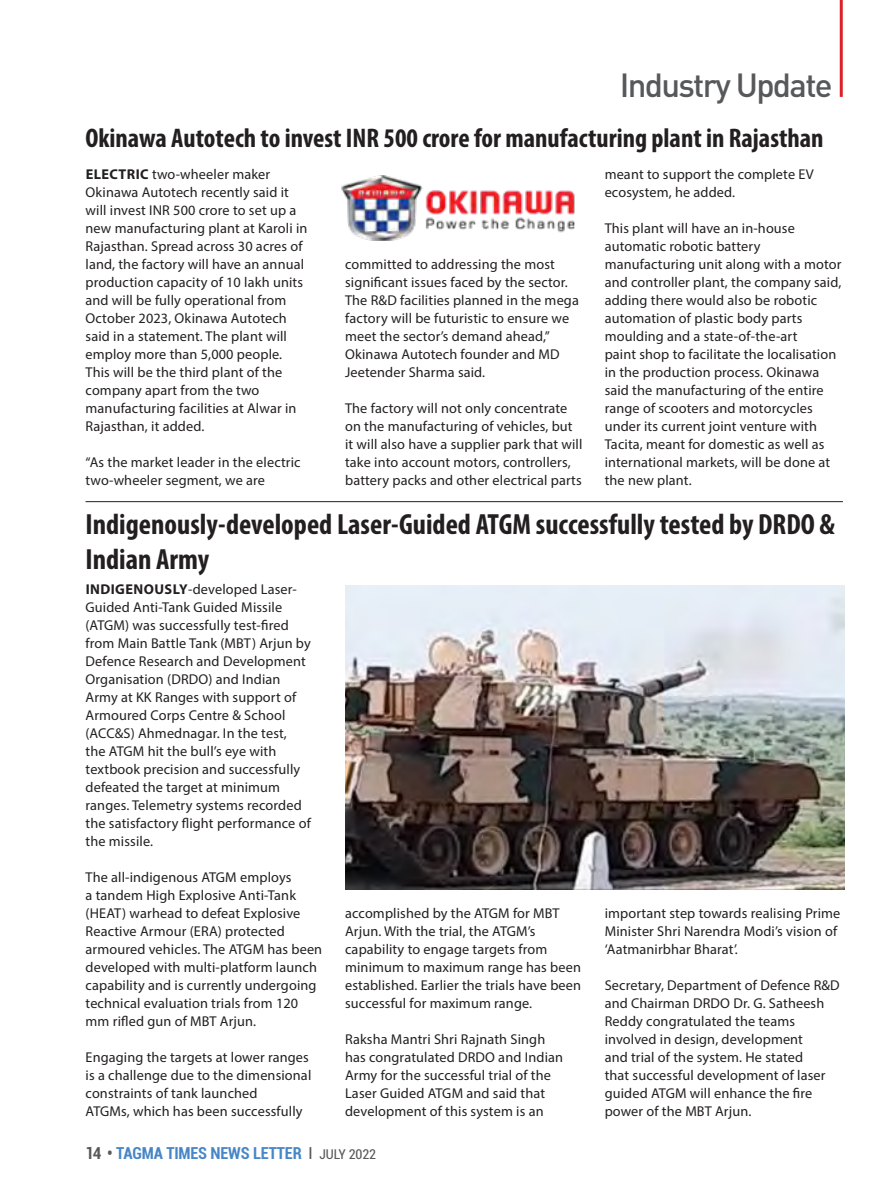
<style>
.page{position:relative;width:893px;height:1191px;background:#fff}
.page>*{position:absolute;margin:0;border:0;box-sizing:border-box;transform-origin:0 0}
.t1{font:500 33px "DIN Pro";letter-spacing:-.05em;color:#57585a}
.HEAD1{font:700 condensed 29.25px/35.1px "Myriad Pro";color:#231f20}
.HEAD1-2{font:700 condensed 27px "Myriad Pro";color:#231f20}
.t2{font:700 condensed 16.5px "Roboto";letter-spacing:-.01em;color:#4786c6}
.BODY_9_5{font:14.25px/18px "Myriad Pro";letter-spacing:.01em;color:#231f20}
.s1{font-weight:700}
.s2{color:#57585a}
.s3{font-weight:400;color:#57585a}
.s4{font-weight:400;font-size:13.5px;color:#57585a}
</style>
<div class="page">
<hr style="left:839px;top:0;width:3px;height:97px;background:#da2128">
<hr style="left:86px;top:501px;width:756px;height:1px;background:#231f20">
<img style="left:345px;top:585px;width:499px;height:304px">
<img style="left:341px;top:175px;width:234px;height:66px">
<h1 class="t1" style="left:619px;top:62px;width:214px">Industry Update</h1>
<p class="HEAD1-2" style="left:86px;top:121px;width:739px">Okinawa Autotech to invest INR 500 crore for manufacturing plant in Rajasthan</p>
<p class="BODY_9_5" style="left:86px;top:165px;width:223px"><span class="s1">ELECTRIC</span> two-wheeler maker<br>Okinawa Autotech recently said it will invest INR 500 crore to set up a new manufacturing plant at Karoli in<br>Rajasthan. Spread across 30 acres of land, the factory will have an annual production capacity of 10 lakh units and will be fully operational from<br>October 2023, Okinawa Autotech said in a statement. The plant will employ more than 5,000 people.<br>This will be the third plant of the company apart from the two manufacturing facilities at Alwar in<br>Rajasthan, it added.</p>
<p class="BODY_9_5" style="left:86px;top:453px;width:216px">“As the market leader in the electric two-wheeler segment, we are</p>
<p class="BODY_9_5" style="left:604px;top:165px;width:210px">meant to support the complete EV ecosystem, he added.</p>
<p class="BODY_9_5" style="left:604px;top:219px;width:238px">This plant will have an in-house automatic robotic battery manufacturing unit along with a motor and controller plant, the company said, adding there would also be robotic automation of plastic body parts moulding and a state-of-the-art<br>paint shop to facilitate the localisation in the production process. Okinawa said the manufacturing of the entire range of scooters and motorcycles under its current joint venture with Tacita, meant for domestic as well as international markets, will be done at the new plant.</p>
<p class="BODY_9_5" style="left:345px;top:255px;width:235px">committed to addressing the most significant issues faced by the sector.<br>The R&amp;D facilities planned in the mega factory will be futuristic to ensure we meet the sector’s demand ahead,” Okinawa Autotech founder and MD Jeetender Sharma said.</p>
<p class="BODY_9_5" style="left:345px;top:399px;width:239px">The factory will not only concentrate on the manufacturing of vehicles, but it will also have a supplier park that will take into account motors, controllers, battery packs and other electrical parts</p>
<p class="HEAD1" style="left:86px;top:506px;width:750px">Indigenously-developed Laser-Guided ATGM successfully tested by DRDO &amp;<br>Indian Army</p>
<p class="BODY_9_5" style="left:86px;top:579px;width:227px"><span class="s1">INDIGENOUSLY</span>-developed Laser-<br>Guided Anti-Tank Guided Missile (ATGM) was successfully test-fired from Main Battle Tank (MBT) Arjun by<br>Defence Research and Development<br>Organisation (DRDO) and Indian<br>Army at KK Ranges with support of<br>Armoured Corps Centre &amp; School (ACC&amp;S) Ahmednagar. In the test,<br>the ATGM hit the bull’s eye with textbook precision and successfully defeated the target at minimum ranges. Telemetry systems recorded the satisfactory flight performance of the missile.</p>
<p class="BODY_9_5" style="left:86px;top:867px;width:238px">The all-indigenous ATGM employs<br>a tandem High Explosive Anti-Tank (HEAT) warhead to defeat Explosive Reactive Armour (ERA) protected armoured vehicles. The ATGM has been developed with multi-platform launch capability and is currently undergoing technical evaluation trials from 120 mm rifled gun of MBT Arjun.</p>
<p class="BODY_9_5" style="left:86px;top:1047px;width:227px">Engaging the targets at lower ranges is a challenge due to the dimensional constraints of tank launched<br>ATGMs, which has been successfully</p>
<p class="BODY_9_5" style="left:345px;top:903px;width:237px">accomplished by the ATGM for MBT Arjun. With the trial, the ATGM’s capability to engage targets from minimum to maximum range has been established. Earlier the trials have been successful for maximum range.</p>
<p class="BODY_9_5" style="left:345px;top:1029px;width:219px">Raksha Mantri Shri Rajnath Singh has congratulated DRDO and Indian Army for the successful trial of the Laser Guided ATGM and said that development of this system is an</p>
<p class="BODY_9_5" style="left:604px;top:903px;width:237px">important step towards realising Prime<br>Minister Shri Narendra Modi’s vision of ‘Aatmanirbhar Bharat’.</p>
<p class="BODY_9_5" style="left:604px;top:975px;width:236px">Secretary, Department of Defence R&amp;D and Chairman DRDO Dr. G. Satheesh<br>Reddy congratulated the teams involved in design, development<br>and trial of the system. He stated<br>that successful development of laser guided ATGM will enhance the fire power of the MBT Arjun.</p>
<p class="t2" style="left:86px;top:1141px;width:292px"><span class="s2">14 •</span> TAGMA TIMES NEWS LETTER <span class="s3">I</span> <span class="s4">JULY 2022</span></p>
</div>
